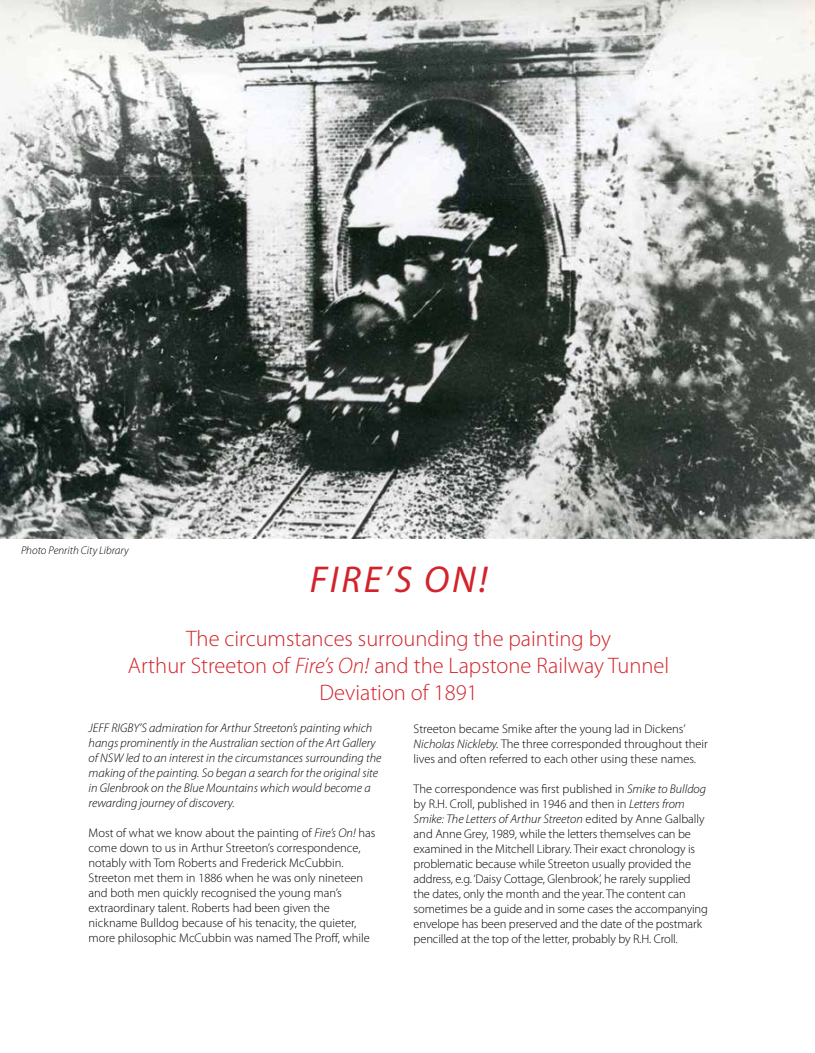
<style>
.page{position:relative;width:815px;height:1053px;background:#fff}
.page>*{position:absolute;margin:0;border:0;box-sizing:border-box;transform-origin:0 0}
.t1{font:italic 37.5px "Myriad Pro";letter-spacing:.075em;color:#d2232a}
.t2{font:300 22.5px/27px "Myriad Pro";color:#d2232a;text-align:center}
.t3{font:300 12.5px/15px "Myriad Pro";color:#000}
.t4{font:italic 300 12.5px/15px "Myriad Pro";color:#000}
.t5{font:italic 300 11.25px "Myriad Pro";color:#000}
.s1{font-style:italic}
</style>
<div class="page">
<img style="left:0;top:0;width:815px;height:539px">
<p class="t5" style="left:21px;top:544px;width:109px">Photo Penrith City Library</p>
<h1 class="t1" style="left:310px;top:556px;width:179px">FIRE’S ON!</h1>
<h2 class="t2" style="left:128px;top:625px;width:543px">The circumstances surrounding the painting by<br>Arthur Streeton of <span class="s1">Fire’s On!</span> and the Lapstone Railway Tunnel<br>Deviation of 1891</h2>
<p class="t4" style="left:89px;top:720px;width:294px">JEFF RIGBY’S admiration for Arthur Streeton’s painting which hangs prominently in the Australian section of the Art Gallery of NSW led to an interest in the circumstances surrounding the making of the painting. So began a search for the original site in Glenbrook on the Blue Mountains which would become a rewarding journey of discovery.</p>
<p class="t3" style="left:89px;top:825px;width:288px">Most of what we know about the painting of <span class="s1">Fire’s On!</span> has come down to us in Arthur Streeton’s correspondence, notably with Tom Roberts and Frederick McCubbin.<br>Streeton met them in 1886 when he was only nineteen and both men quickly recognised the young man’s extraordinary talent. Roberts had been given the nickname Bulldog because of his tenacity, the quieter, more philosophic McCubbin was named The Proff, while</p>
<p class="t3" style="left:414px;top:721px;width:296px">Streeton became Smike after the young lad in Dickens’<br><span class="s1">Nicholas Nickleby.</span> The three corresponded throughout their lives and often referred to each other using these names.</p>
<p class="t3" style="left:414px;top:781px;width:296px">The correspondence was first published in <span class="s1">Smike to Bulldog </span>by R.H. Croll, published in 1946 and then in <span class="s1">Letters from Smike: The Letters of Arthur Streeton</span> edited by Anne Galbally and Anne Grey, 1989, while the letters themselves can be examined in the Mitchell Library. Their exact chronology is problematic because while Streeton usually provided the address, e.g. ‘Daisy Cottage, Glenbrook’, he rarely supplied the dates, only the month and the year. The content can sometimes be a guide and in some cases the accompanying envelope has been preserved and the date of the postmark pencilled at the top of the letter, probably by R.H. Croll.</p>
</div>
